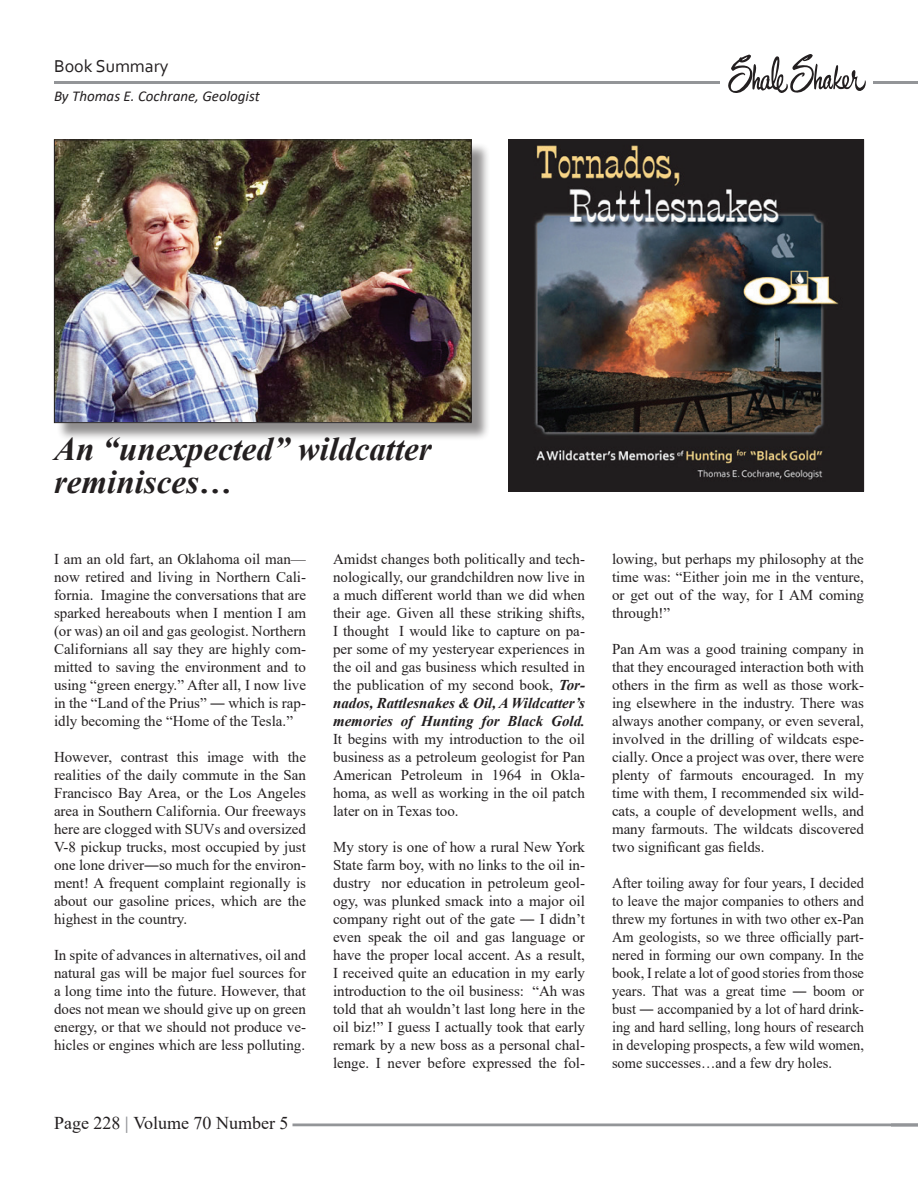
<style>
.page{position:relative;width:918px;height:1188px;background:#fff}
.page>*{position:absolute;margin:0;border:0;box-sizing:border-box;transform-origin:0 0}
.t1{font:italic 700 33px/33px "Times New Roman";color:#231f20}
.t2{font:18px "Times New Roman";color:#231f20}
.t3{font:18px "Corbel";color:#231f20}
.t4{font:15px/18px "Times New Roman";color:#231f20;text-align:justify}
.t5{font:15px/18px "Times New Roman";color:#231f20;text-align:justify;scale:.96 1}
.t6{font:italic 15px "Calibri";color:#231f20}
.s1{font-weight:700;color:#939598}
.s2{font-weight:700;font-style:italic}
</style>
<div class="page">
<hr style="left:54px;top:81px;width:666px;height:3px;background:#939598">
<svg style="left:728px;top:54px;width:138px;height:39px"></svg>
<hr style="left:873px;top:81px;width:45px;height:3px;background:#939598">
<hr style="left:292px;top:1124px;width:626px;height:2px;background:#939598">
<div style="left:56px;top:142px;width:434px;height:299px;background:#231f20;opacity:.5"></div>
<img style="left:56px;top:142px;width:414px;height:279px">
<div style="left:54px;top:140px;width:418px;height:283px;border:1px solid #231f20"></div>
<img style="left:510px;top:142px;width:352px;height:347px">
<div style="left:508px;top:140px;width:356px;height:351px;border:1px solid #231f20"></div>
<p class="t3" style="left:54px;top:55px;width:116px">Book Summary</p>
<p class="t6" style="left:54px;top:86px;width:207px">By Thomas E. Cochrane, Geologist</p>
<p class="t1" style="left:54px;top:431px;width:379px">An “unexpected” wildcatter reminisces…</p>
<p class="t4" style="left:54px;top:549px;width:254px">I am an old fart, an Oklahoma oil man— now retired and living in Northern Cali&shy;fornia. Imagine the conversations that are sparked hereabouts when I mention I am (or was) an oil and gas geologist. Northern Californians all say they are highly com&shy;mitted to saving the environment and to using “green energy.” After all, I now live in the “Land of the Prius” ― which is rap&shy;idly becoming the “Home of the Tesla.”</p>
<p class="t4" style="left:54px;top:747px;width:254px">However, contrast this image with the realities of the daily commute in the San Francisco Bay Area, or the Los Angeles area in Southern California. Our freeways here are clogged with SUVs and oversized V-8 pickup trucks, most occupied by just one lone driver―so much for the environ&shy;ment! A frequent complaint regionally is about our gasoline prices, which are the highest in the country.</p>
<p class="t4" style="left:54px;top:945px;width:254px">In spite of advances in alternatives, oil and natural gas will be major fuel sources for a long time into the future. However, that does not mean we should give up on green energy, or that we should not produce ve&shy;hicles or engines which are less polluting.</p>
<p class="t2" style="left:54px;top:1110px;width:236px">Page 228 <span class="s1">|</span> Volume 70 Number 5</p>
<p class="t4" style="left:333px;top:549px;width:254px">Amidst changes both politically and tech&shy;nologically, our grandchildren now live in a much different world than we did when their age. Given all these striking shifts, I thought I would like to capture on pa&shy;per some of my yesteryear experiences in the oil and gas business which resulted in the publication of my second book, <span class="s2">Tor&shy;nados, Rattlesnakes &amp; Oil, A Wildcatter’s memories of Hunting for Black Gold.<br></span>It begins with my introduction to the oil business as a petroleum geologist for Pan American Petroleum in 1964 in Okla&shy;homa, as well as working in the oil patch later on in Texas too.</p>
<p class="t4" style="left:333px;top:837px;width:254px">My story is one of how a rural New York State farm boy, with no links to the oil in&shy;dustry nor education in petroleum geol&shy;ogy, was plunked smack into a major oil company right out of the gate ― I didn’t even speak the oil and gas language or have the proper local accent. As a result, I received quite an education in my early introduction to the oil business: “Ah was told that ah wouldn’t last long here in the oil biz!” I guess I actually took that early remark by a new boss as a personal chal&shy;lenge. I never before expressed the fol-</p>
<p class="t4" style="left:612px;top:549px;width:254px">lowing, but perhaps my philosophy at the time was: “Either join me in the venture, or get out of the way, for I AM coming through!”</p>
<p class="t4" style="left:612px;top:639px;width:254px">Pan Am was a good training company in that they encouraged interaction both with others in the firm as well as those work&shy;ing elsewhere in the industry. There was always another company, or even several, involved in the drilling of wildcats espe&shy;cially. Once a project was over, there were plenty of farmouts encouraged. In my time with them, I recommended six wild&shy;cats, a couple of development wells, and many farmouts. The wildcats discovered two significant gas fields.</p>
<p class="t5" style="left:612px;top:873px;width:264px">After toiling away for four years, I decided to leave the major companies to others and threw my fortunes in with two other ex-Pan Am geologists, so we three officially part&shy;nered in forming our own company. In the book, I relate a lot of good stories from those years. That was a great time ― boom or bust ― accompanied by a lot of hard drink&shy;ing and hard selling, long hours of research in developing prospects, a few wild women, some successes…and a few dry holes.</p>
</div>
